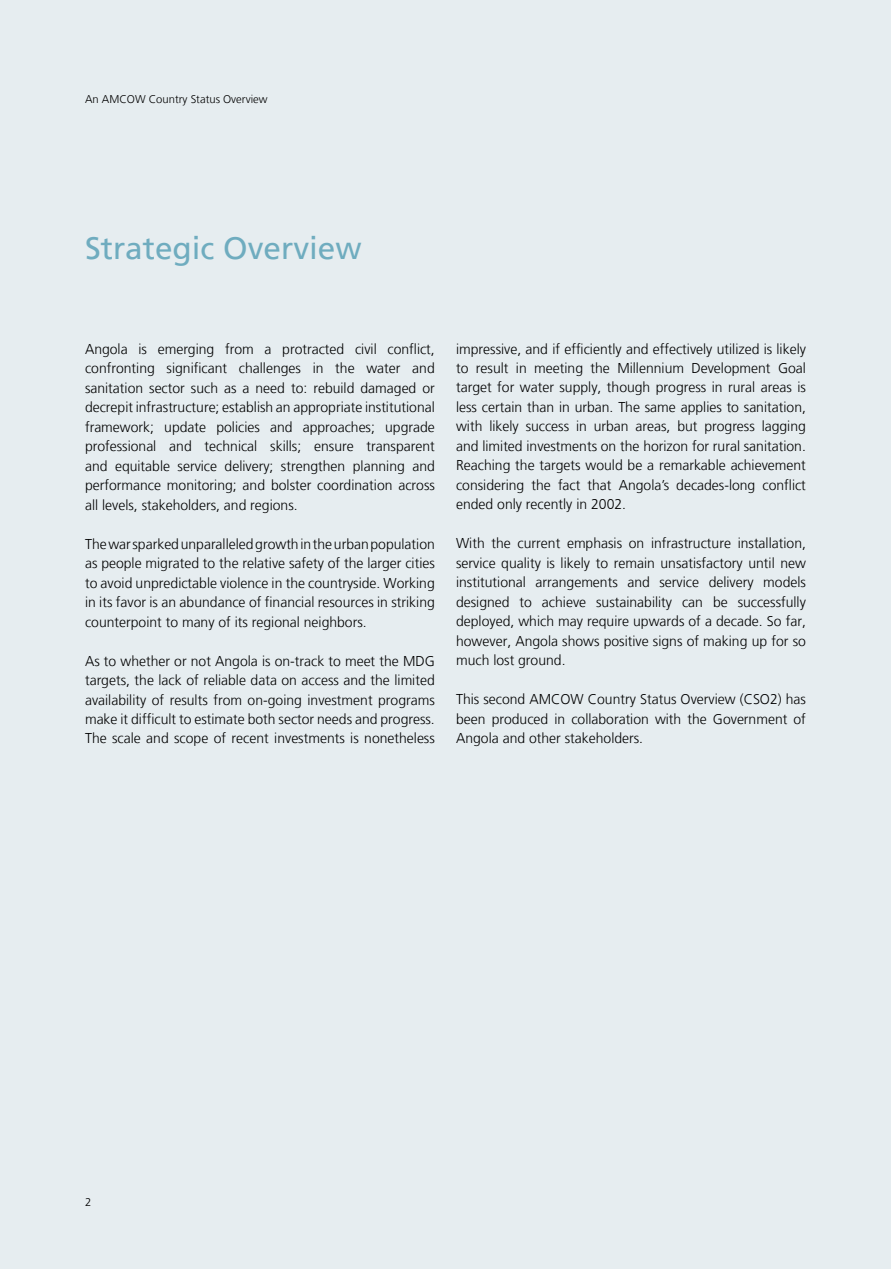
<style>
.page{position:relative;width:891px;height:1269px;background:#e6edf0}
.page>*{position:absolute;margin:0;border:0;box-sizing:border-box;transform-origin:0 0}
.t1{font:31.5px "Frutiger LT";color:#6facbf}
.t2{font:300 14.25px/19.5px "Frutiger LT";color:#000;text-align:justify}
.t3{font:300 11.25px "Frutiger LT";color:#000}
</style>
<div class="page">
<p class="t3" style="left:85px;top:93px;width:184px">An AMCOW Country Status Overview</p>
<h1 class="t1" style="left:85px;top:229px;width:278px">Strategic Overview</h1>
<p class="t2" style="left:85px;top:339px;width:351px">Angola is emerging from a protracted civil conflict, confronting significant challenges in the water and sanitation sector such as a need to: rebuild damaged or decrepit infrastructure; establish an appropriate institutional framework; update policies and approaches; upgrade professional and technical skills; ensure transparent and equitable service delivery; strengthen planning and performance monitoring; and bolster coordination across all levels, stakeholders, and regions.</p>
<p class="t2" style="left:85px;top:534px;width:351px">The war sparked unparalleled growth in the urban population as people migrated to the relative safety of the larger cities to avoid unpredictable violence in the countryside. Working in its favor is an abundance of financial resources in striking counterpoint to many of its regional neighbors.</p>
<p class="t2" style="left:85px;top:651px;width:351px">As to whether or not Angola is on-track to meet the MDG targets, the lack of reliable data on access and the limited availability of results from on-going investment programs make it difficult to estimate both sector needs and progress.<br>The scale and scope of recent investments is nonetheless</p>
<p class="t2" style="left:456px;top:339px;width:351px">impressive, and if efficiently and effectively utilized is likely to result in meeting the Millennium Development Goal target for water supply, though progress in rural areas is less certain than in urban. The same applies to sanitation, with likely success in urban areas, but progress lagging and limited investments on the horizon for rural sanitation.<br>Reaching the targets would be a remarkable achievement considering the fact that Angola’s decades-long conflict ended only recently in 2002.</p>
<p class="t2" style="left:456px;top:534px;width:351px">With the current emphasis on infrastructure installation, service quality is likely to remain unsatisfactory until new institutional arrangements and service delivery models designed to achieve sustainability can be successfully deployed, which may require upwards of a decade. So far, however, Angola shows positive signs of making up for so much lost ground.</p>
<p class="t2" style="left:456px;top:690px;width:351px">This second AMCOW Country Status Overview (CSO2) has been produced in collaboration with the Government of Angola and other stakeholders.</p>
<p class="t3" style="left:85px;top:1195px;width:8px">2</p>
</div>
